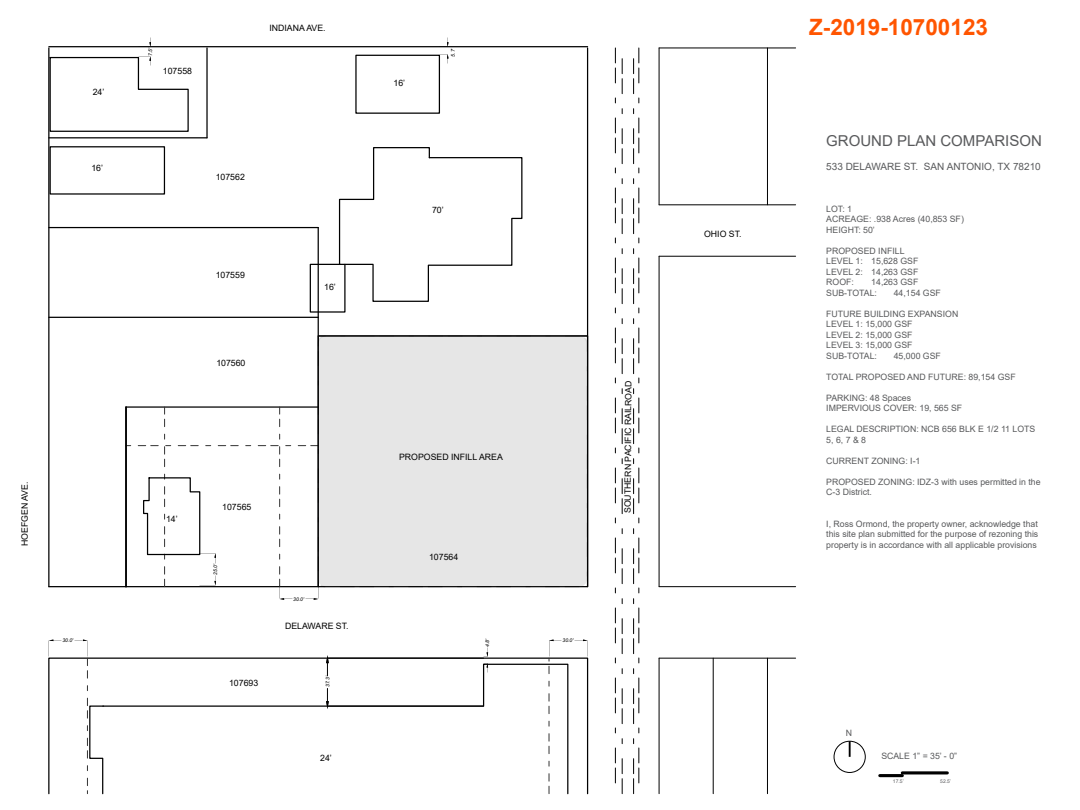
<style>
.page{position:relative;width:1080px;height:810px;background:#fff}
.page>*{position:absolute;margin:0;border:0;box-sizing:border-box;transform-origin:0 0}
.t1{font:700 22.5px "Arial";color:#f50}
.t2{font:15px "Arial";color:#58595b}
.t3{font:10px "Arial";color:#58595b}
.t4{font:8.75px/10.5px "Arial";color:#58595b}
.t5{font:8.75px "Arial";color:#000}
.t6{font:italic 5px "Arial";color:#000}
.t7{font:5px "Arial";color:#58595b}
</style>
<div class="page">
<hr style="left:49px;top:586px;width:269px;height:1px;background:#000">
<hr style="left:126px;top:406px;width:192px;height:2px;background:#000">
<hr style="left:49px;top:317px;width:269px;height:1px;background:#000">
<hr style="left:49px;top:227px;width:269px;height:1px;background:#000">
<hr style="left:49px;top:137px;width:158px;height:1px;background:#000">
<hr style="left:48px;top:48px;width:1px;height:539px;background:#000">
<hr style="left:206px;top:48px;width:2px;height:90px;background:#000">
<hr style="left:125px;top:407px;width:2px;height:180px;background:#000">
<hr style="left:587px;top:48px;width:1px;height:539px;background:#000">
<hr style="left:318px;top:228px;width:1px;height:359px;background:#000">
<hr style="left:659px;top:48px;width:1px;height:157px;background:#000">
<hr style="left:767px;top:48px;width:1px;height:157px;background:#000">
<hr style="left:659px;top:256px;width:1px;height:331px;background:#000">
<hr style="left:713px;top:658px;width:1px;height:136px;background:#000">
<hr style="left:767px;top:658px;width:1px;height:136px;background:#000">
<hr style="left:659px;top:586px;width:137px;height:1px;background:#000">
<hr style="left:659px;top:658px;width:137px;height:1px;background:#000">
<hr style="left:659px;top:48px;width:137px;height:1px;background:#000">
<hr style="left:659px;top:205px;width:137px;height:1px;background:#000">
<hr style="left:659px;top:256px;width:137px;height:1px;background:#000">
<hr style="left:659px;top:658px;width:1px;height:136px;background:#000">
<div style="left:355px;top:55px;width:85px;height:59px;border:1px solid #000"></div>
<div style="left:50px;top:146px;width:115px;height:49px;border:1px solid #000"></div>
<svg style="left:309px;top:147px;width:214px;height:166px"></svg>
<div style="left:48px;top:658px;width:540px;height:136px;border:1px solid #000"></div>
<svg style="left:87px;top:658px;width:1px;height:136px"></svg>
<svg style="left:89px;top:663px;width:480px;height:132px"></svg>
<svg style="left:633px;top:48px;width:7px;height:746px"></svg>
<svg style="left:622px;top:58px;width:1px;height:736px"></svg>
<svg style="left:615px;top:48px;width:1px;height:736px"></svg>
<hr style="left:49px;top:46px;width:539px;height:1px;background:#000">
<hr style="left:327px;top:706px;width:157px;height:1px;background:#000">
<hr style="left:327px;top:658px;width:157px;height:1px;background:#000">
<svg style="left:326px;top:688px;width:3px;height:22px"></svg>
<svg style="left:326px;top:655px;width:3px;height:21px"></svg>
<svg style="left:126px;top:407px;width:192px;height:180px"></svg>
<svg style="left:49px;top:56px;width:140px;height:77px"></svg>
<div style="left:318px;top:336px;width:269px;height:251px;background:#e6e6e6;border-radius:8px"></div>
<div style="left:318px;top:335px;width:270px;height:253px;border:1px dashed #000;border-radius:8px"></div>
<div style="left:834px;top:741px;width:31px;height:32px;border:1px solid #000;border-radius:50%"></div>
<svg style="left:849px;top:741px;width:2px;height:16px"></svg>
<hr style="left:902px;top:771px;width:45px;height:3px;background:#000">
<hr style="left:880px;top:774px;width:22px;height:3px;background:#000">
<p class="t5" style="left:93px;top:86px;width:13px">24’</p>
<p class="t5" style="left:91px;top:162px;width:13px">16’</p>
<p class="t5" style="left:269px;top:22px;width:58px">INDIANA AVE.</p>
<p class="t6" style="left:147px;top:56px;width:10px;rotate:-90deg">7.5'</p>
<p class="t6" style="left:450px;top:57px;width:10px;rotate:-90deg">5.7'</p>
<p class="t5" style="left:163px;top:65px;width:31px">107558</p>
<p class="t5" style="left:216px;top:171px;width:31px">107562</p>
<p class="t5" style="left:216px;top:268px;width:31px">107559</p>
<p class="t5" style="left:216px;top:357px;width:31px">107560</p>
<p class="t5" style="left:324px;top:281px;width:13px">16’</p>
<p class="t5" style="left:394px;top:77px;width:13px">16’</p>
<p class="t5" style="left:432px;top:204px;width:13px">70’</p>
<p class="t5" style="left:19px;top:546px;width:66px;rotate:-90deg">HOEFGEN AVE.</p>
<p class="t5" style="left:166px;top:513px;width:13px">14’</p>
<p class="t5" style="left:222px;top:501px;width:31px">107565</p>
<p class="t6" style="left:212px;top:575px;width:13px;rotate:-90deg">25.0'</p>
<p class="t6" style="left:293px;top:596px;width:12px">30.0'</p>
<p class="t5" style="left:285px;top:620px;width:65px">DELAWARE ST.</p>
<p class="t5" style="left:399px;top:451px;width:105px">PROPOSED INFILL AREA</p>
<p class="t5" style="left:429px;top:551px;width:31px">107564</p>
<p class="t6" style="left:62px;top:637px;width:12px">30.0'</p>
<p class="t6" style="left:563px;top:637px;width:12px">30.0'</p>
<p class="t6" style="left:484px;top:647px;width:10px;rotate:-90deg">4.8'</p>
<p class="t5" style="left:229px;top:677px;width:31px">107693</p>
<p class="t6" style="left:325px;top:687px;width:13px;rotate:-90deg">37.3’</p>
<p class="t5" style="left:320px;top:752px;width:13px">24’</p>
<p class="t5" style="left:622px;top:513px;width:134px;rotate:-90deg">SOUTHERN PACIFIC RAILROAD</p>
<p class="t5" style="left:704px;top:228px;width:39px">OHIO ST.</p>
<h1 class="t1" style="left:809px;top:12px;width:180px">Z-2019-10700123</h1>
<h2 class="t2" style="left:826px;top:130px;width:217px">GROUND PLAN COMPARISON</h2>
<p class="t3" style="left:826px;top:159px;width:216px">533 DELAWARE ST. SAN ANTONIO, TX 78210</p>
<p class="t4" style="left:826px;top:203px;width:139px">LOT: 1<br>ACREAGE: .938 Acres (40,853 SF)<br>HEIGHT: 50’</p>
<p class="t4" style="left:826px;top:245px;width:94px">PROPOSED INFILL<br>LEVEL 1: 15,628 GSF<br>LEVEL 2: 14,263 GSF<br>ROOF:</p>
<p class="t4" style="left:826px;top:277px;width:94px;text-indent:45px">14,263 GSF<br>SUB-TOTAL:</p>
<p class="t4" style="left:894px;top:287px;width:49px">44,154 GSF</p>
<p class="t4" style="left:826px;top:308px;width:134px">FUTURE BUILDING EXPANSION<br>LEVEL 1: 15,000 GSF<br>LEVEL 2: 15,000 GSF<br>LEVEL 3: 15,000 GSF<br>SUB-TOTAL:</p>
<p class="t4" style="left:894px;top:350px;width:49px">45,000 GSF</p>
<p class="t4" style="left:826px;top:371px;width:191px">TOTAL PROPOSED AND FUTURE: 89,154 GSF</p>
<p class="t4" style="left:826px;top:392px;width:138px">PARKING: 48 Spaces<br>IMPERVIOUS COVER: 19, 565 SF</p>
<p class="t4" style="left:826px;top:424px;width:211px">LEGAL DESCRIPTION: NCB 656 BLK E 1/2 11 LOTS<br>5, 6, 7 &amp; 8</p>
<p class="t4" style="left:826px;top:455px;width:96px">CURRENT ZONING: I-1</p>
<p class="t4" style="left:826px;top:476px;width:216px">PROPOSED ZONING: IDZ-3 with uses permitted in the<br>C-3 District.</p>
<p class="t4" style="left:826px;top:518px;width:214px;text-align:justify">I, Ross Ormond, the property owner, acknowledge that this site plan submitted for the purpose of rezoning this property is in accordance with all applicable provisions</p>
<p class="t4" style="left:846px;top:728px;width:8px">N</p>
<p class="t4" style="left:881px;top:751px;width:77px">SCALE 1” = 35’ - 0”</p>
<p class="t7" style="left:893px;top:778px;width:12px">17.5’</p>
<p class="t7" style="left:940px;top:778px;width:12px">52.5’</p>
</div>
